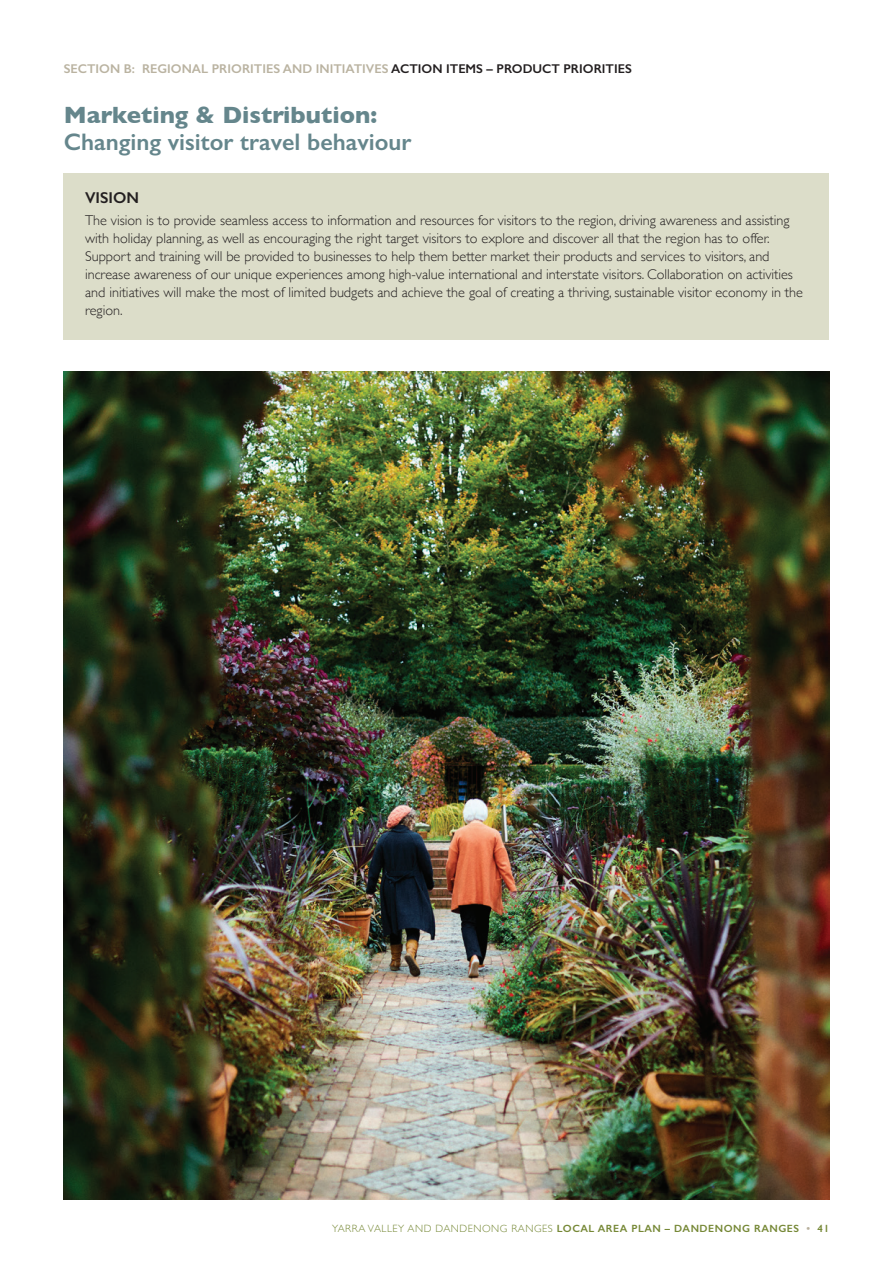
<style>
.page{position:relative;width:893px;height:1263px;background:#fff}
.page>*{position:absolute;margin:0;border:0;box-sizing:border-box;transform-origin:0 0}
.t1{font:600 24px "Gill Sans";color:#65868c}
.t2{font:700 24px "Gill Sans";color:#65868c}
.t3{font:600 15.75px "Gill Sans";color:#231f20}
.t4{font:300 14.25px/18px "Gill Sans";color:#231f20}
.t5{font:600 12.75px "Gill Sans";color:#bab3a1}
.t6{font:600 10.5px "Gill Sans";letter-spacing:.05em;color:#768836}
.s1{color:#231f20}
.s2{font-weight:300}
.s3{color:#b8b09d}
</style>
<div class="page">
<div style="left:64px;top:173px;width:765px;height:167px;background:#dcddc9"></div>
<img style="left:64px;top:371px;width:765px;height:828px">
<p class="t5" style="left:64px;top:61px;width:569px">SECTION B: REGIONAL PRIORITIES AND INITIATIVES <span class="s1">ACTION ITEMS – PRODUCT PRIORITIES</span></p>
<h1 class="t2" style="left:64px;top:96px;width:315px">Marketing &amp; Distribution:</h1>
<h1 class="t1" style="left:64px;top:127px;width:349px">Changing visitor travel behaviour</h1>
<p class="t3" style="left:85px;top:188px;width:55px">VISION</p>
<p class="t4" style="left:85px;top:211px;width:719px">The vision is to provide seamless access to information and resources for visitors to the region, driving awareness and assisting with holiday planning, as well as encouraging the right target visitors to explore and discover all that the region has to offer.<br>Support and training will be provided to businesses to help them better market their products and services to visitors, and increase awareness of our unique experiences among high-value international and interstate visitors. Collaboration on activities and initiatives will make the most of limited budgets and achieve the goal of creating a thriving, sustainable visitor economy in the region.</p>
<p class="t6" style="left:332px;top:1222px;width:498px"><span class="s2">YARRA VALLEY AND DANDENONG RANGES</span> LOCAL AREA PLAN – DANDENONG RANGES <span class="s3">•</span> 41</p>
</div>
